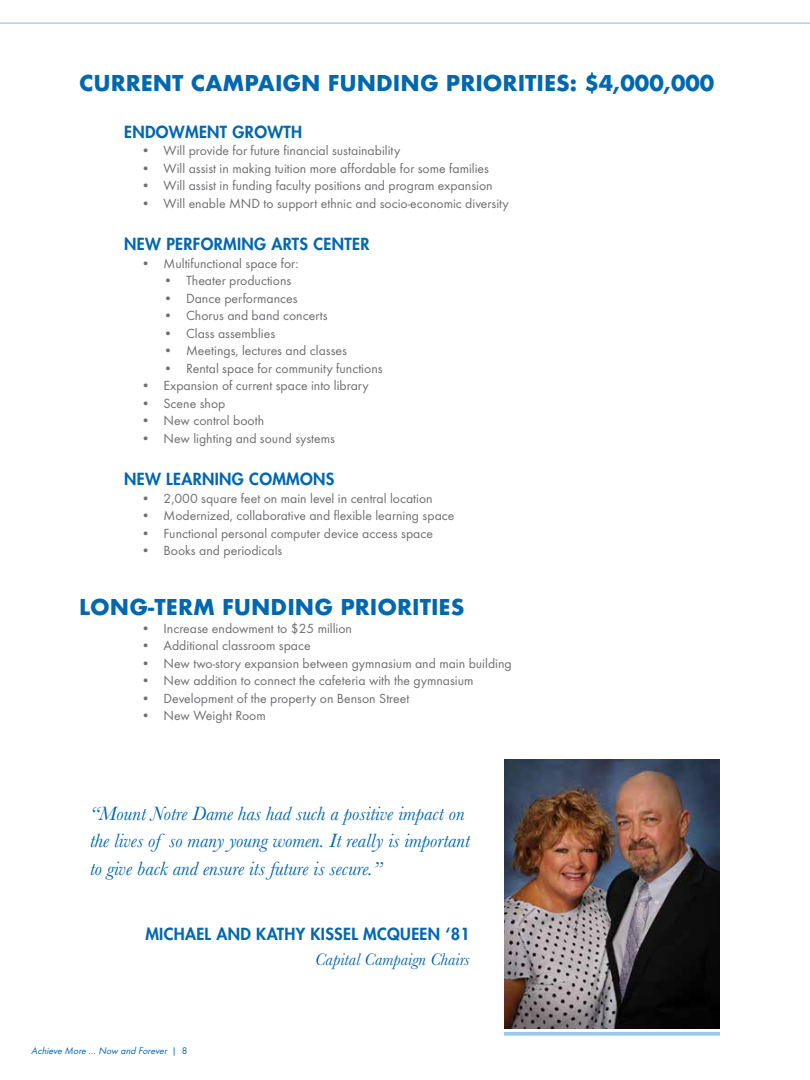
<style>
.page{position:relative;width:810px;height:1080px;background:#fff}
.page>*{position:absolute;margin:0;border:0;box-sizing:border-box;transform-origin:0 0}
.t1{font:700 21.25px "Futura";color:#0067b1}
.t2{font:italic 20px/27.5px "Baskerville";color:#0067b1}
.t3{font:italic 17.5px "Baskerville";color:#0067b1}
.t4{font:800 16.25px "Futura";letter-spacing:.02em;color:#0067b1}
.t5{font:13.75px "Futura TOT";color:#6d6e71}
.t6{font:italic 10px "Futura TOT";color:#0067b1}
.s1{font-style:normal}
</style>
<div class="page">
<hr style="left:0;top:22px;width:810px;height:2px;background:#97caeb">
<img style="left:504px;top:759px;width:216px;height:269px">
<svg style="left:504px;top:1032px;width:216px;height:4px"></svg>
<h1 class="t1" style="left:79px;top:68px;width:637px">CURRENT CAMPAIGN FUNDING PRIORITIES: $4,000,000</h1>
<p class="t4" style="left:124px;top:121px;width:180px">ENDOWMENT GROWTH</p>
<p class="t5" style="left:141px;top:142px;width:261px">• Will provide for future financial sustainability</p>
<p class="t5" style="left:141px;top:160px;width:350px">• Will assist in making tuition more affordable for some families</p>
<p class="t5" style="left:141px;top:177px;width:353px">• Will assist in funding faculty positions and program expansion</p>
<p class="t5" style="left:141px;top:195px;width:369px">• Will enable MND to support ethnic and socio-economic diversity</p>
<p class="t4" style="left:124px;top:233px;width:247px">NEW PERFORMING ARTS CENTER</p>
<p class="t5" style="left:141px;top:255px;width:159px">• Multifunctional space for:</p>
<p class="t5" style="left:164px;top:272px;width:129px">• Theater productions</p>
<p class="t5" style="left:164px;top:290px;width:136px">• Dance performances</p>
<p class="t5" style="left:164px;top:307px;width:165px">• Chorus and band concerts</p>
<p class="t5" style="left:164px;top:325px;width:113px">• Class assemblies</p>
<p class="t5" style="left:164px;top:342px;width:185px">• Meetings, lectures and classes</p>
<p class="t5" style="left:164px;top:360px;width:221px">• Rental space for community functions</p>
<p class="t5" style="left:141px;top:377px;width:229px">• Expansion of current space into library</p>
<p class="t5" style="left:141px;top:395px;width:86px">• Scene shop</p>
<p class="t5" style="left:141px;top:412px;width:125px">• New control booth</p>
<p class="t5" style="left:141px;top:430px;width:196px">• New lighting and sound systems</p>
<p class="t4" style="left:124px;top:468px;width:212px">NEW LEARNING COMMONS</p>
<p class="t5" style="left:141px;top:490px;width:293px">• 2,000 square feet on main level in central location</p>
<p class="t5" style="left:141px;top:507px;width:315px">• Modernized, collaborative and flexible learning space</p>
<p class="t5" style="left:141px;top:525px;width:293px">• Functional personal computer device access space</p>
<p class="t5" style="left:141px;top:542px;width:143px">• Books and periodicals</p>
<h1 class="t1" style="left:79px;top:592px;width:387px">LONG-TERM FUNDING PRIORITIES</h1>
<p class="t5" style="left:141px;top:620px;width:213px">• Increase endowment to $25 million</p>
<p class="t5" style="left:141px;top:637px;width:171px">• Additional classroom space</p>
<p class="t5" style="left:141px;top:655px;width:372px">• New two-story expansion between gymnasium and main building</p>
<p class="t5" style="left:141px;top:672px;width:334px">• New addition to connect the cafeteria with the gymnasium</p>
<p class="t5" style="left:141px;top:690px;width:270px">• Development of the property on Benson Street</p>
<p class="t5" style="left:141px;top:707px;width:126px">• New Weight Room</p>
<h2 class="t2" style="left:90px;top:800px;width:381px">“Mount Notre Dame has had such a positive impact on the lives of so many young women. It really is important to give back and ensure its future is secure.”</h2>
<p class="t4" style="left:145px;top:923px;width:326px">MICHAEL AND KATHY KISSEL MCQUEEN ‘81</p>
<p class="t3" style="left:315px;top:948px;width:156px">Capital Campaign Chairs</p>
<p class="t6" style="left:31px;top:1044px;width:158px">Achieve More … Now and Forever <span class="s1">| 8</span></p>
</div>
